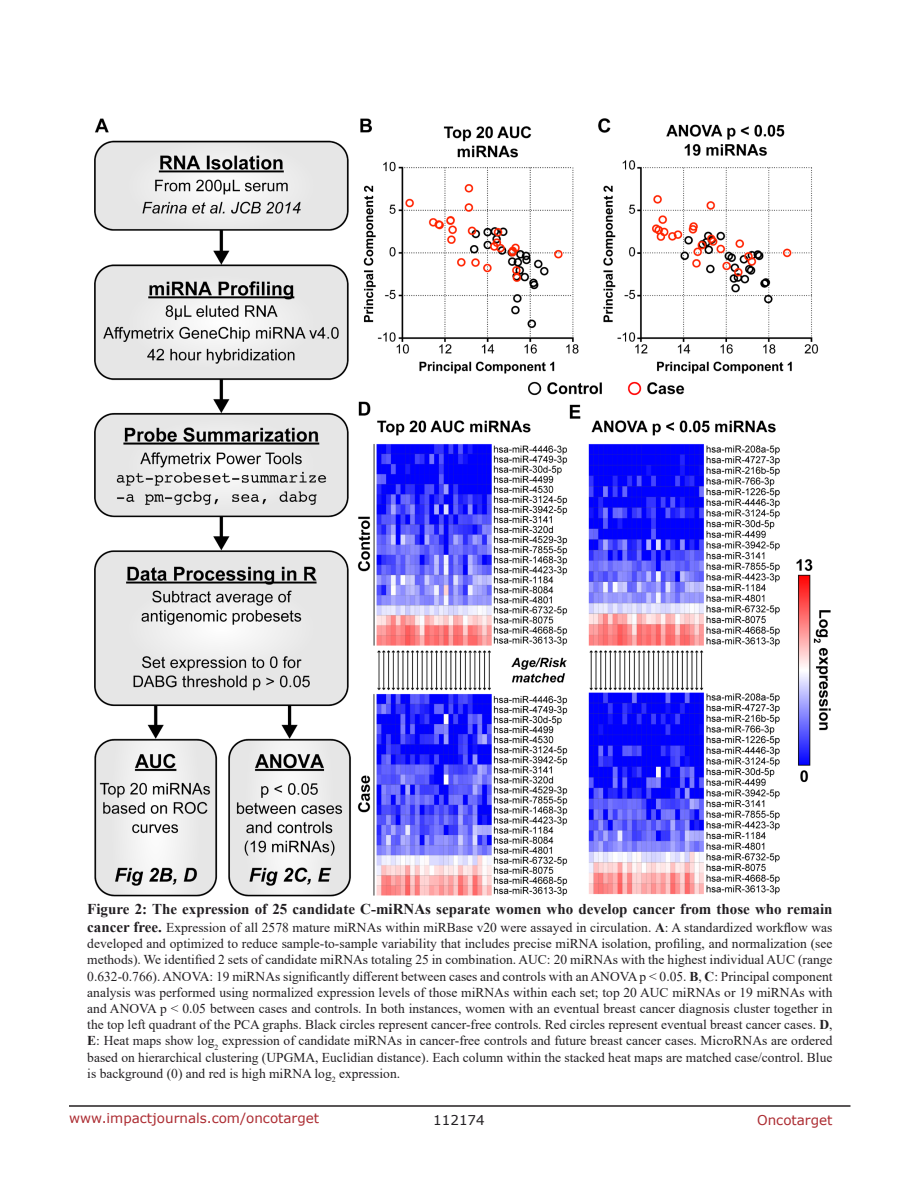
<style>
.page{position:relative;width:918px;height:1188px;background:#fff}
.page>*{position:absolute;margin:0;border:0;box-sizing:border-box;transform-origin:0 0}
.FigureText{font:700 15px "Times New Roman";color:#221f22}
.FigureText-2{font:13.5px/16.2px "Times New Roman";color:#221f22;text-align:justify}
.t1{font:13.5px "Verdana";color:#ac2b31}
.t2{font:13.5px "Verdana";color:#221f22}
.s1{font-weight:700;font-size:15px}
.s2{font-weight:700}
</style>
<div class="page">
<hr style="left:69px;top:1105px;width:781px;height:2px;background:#231f20">
<img style="left:95px;top:118px;width:736px;height:778px">
<p class="FigureText" style="left:87px;top:898px;width:747px">Figure 2: The expression of 25 candidate C-miRNAs separate women who develop cancer from those who remain</p>
<p class="FigureText-2" style="left:87px;top:919px;width:747px"><span class="s1">cancer free.</span> Expression of all 2578 mature miRNAs within miRBase v20 were assayed in circulation. <span class="s2">A</span>: A standardized workflow was developed and optimized to reduce sample-to-sample variability that includes precise miRNA isolation, profiling, and normalization (see methods). We identified 2 sets of candidate miRNAs totaling 25 in combination. AUC: 20 miRNAs with the highest individual AUC (range 0.632-0.766). ANOVA: 19 miRNAs significantly different between cases and controls with an ANOVA p &lt; 0.05. <span class="s2">B</span>, <span class="s2">C</span>: Principal component analysis was performed using normalized expression levels of those miRNAs within each set; top 20 AUC miRNAs or 19 miRNAs with and ANOVA p &lt; 0.05 between cases and controls. In both instances, women with an eventual breast cancer diagnosis cluster together in the top left quadrant of the PCA graphs. Black circles represent cancer-free controls. Red circles represent eventual breast cancer cases. <span class="s2">D</span>, <span class="s2">E</span>: Heat maps show log<sub>2</sub> expression of candidate miRNAs in cancer-free controls and future breast cancer cases. MicroRNAs are ordered based on hierarchical clustering (UPGMA, Euclidian distance). Each column within the stacked heat maps are matched case/control. Blue is background (0) and red is high miRNA log<sub>2</sub> expression.</p>
<p class="t1" style="left:69px;top:1109px;width:252px">www.impactjournals.com/oncotarget</p>
<p class="t2" style="left:433px;top:1111px;width:53px">112174</p>
<p class="t1" style="left:757px;top:1111px;width:77px">Oncotarget</p>
</div>
